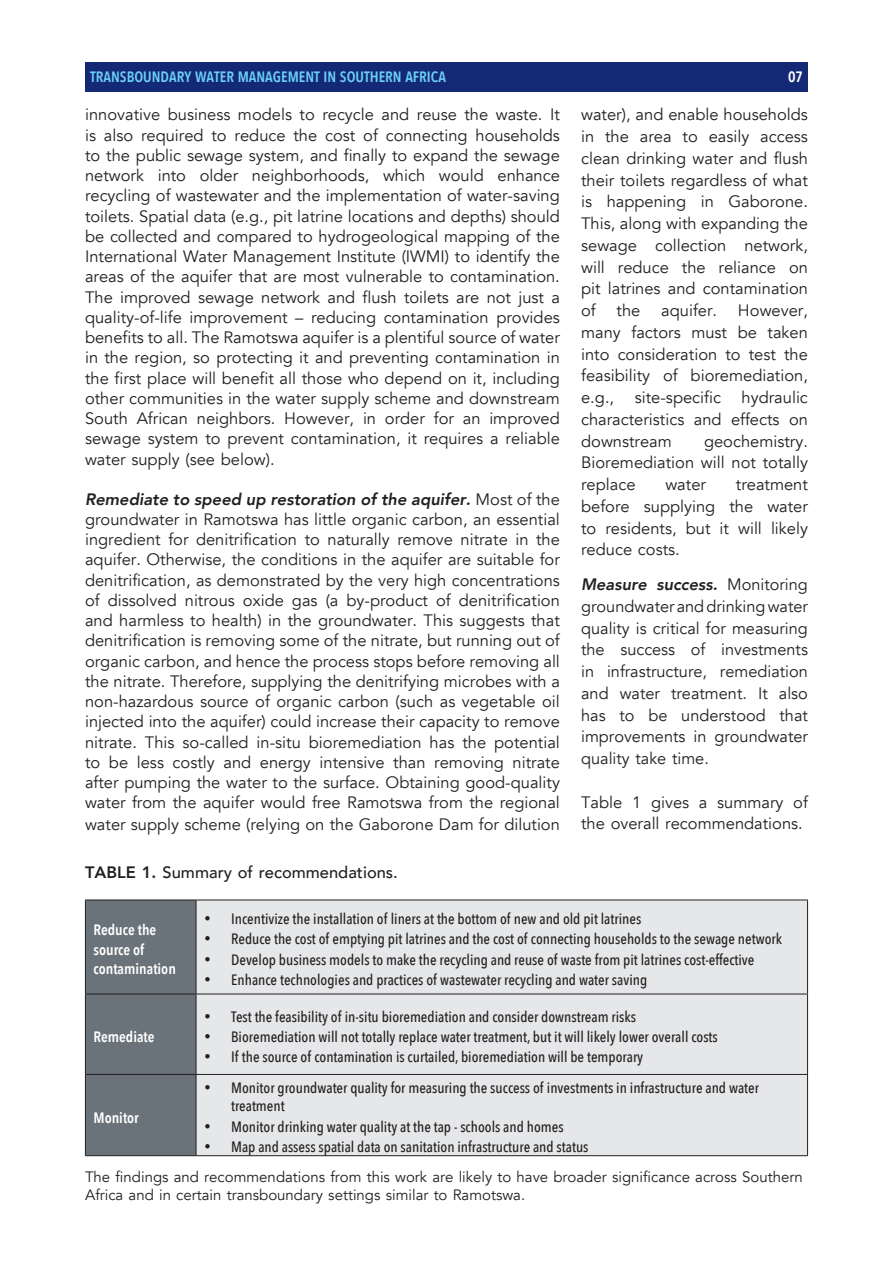
<style>
.page{position:relative;width:893px;height:1263px;background:#fff}
.page>*{position:absolute;margin:0;border:0;box-sizing:border-box;transform-origin:0 0}
.t1{font:16.5px/20.2px "Avenir";color:#231f20;text-align:justify}
.t2{font:500 16.5px "Avenir";color:#231f20}
.t3{font:500 15px/18px "Avenir Next Condensed";color:#231f20}
.t4{font:15px/18px "Avenir";color:#231f20}
.t5{font:600 15px/19.5px "Avenir Next Condensed";color:#fff}
.t6{font:600 15px "Avenir Next Condensed";color:#6bcff6}
.s1{font-weight:800;font-style:italic}
.s2{font-weight:800}
</style>
<div class="page">
<div style="left:86px;top:900px;width:110px;height:255px;background:#697379"></div>
<div style="left:197px;top:900px;width:610px;height:255px;background:#e6e7e9"></div>
<hr style="left:85px;top:899px;width:111px;height:1px;background:#231f20">
<hr style="left:196px;top:899px;width:612px;height:1px;background:#231f20">
<hr style="left:85px;top:994px;width:111px;height:1px;background:#231f20">
<hr style="left:196px;top:994px;width:612px;height:1px;background:#231f20">
<hr style="left:85px;top:1074px;width:111px;height:1px;background:#231f20">
<hr style="left:196px;top:1074px;width:612px;height:1px;background:#231f20">
<hr style="left:85px;top:1155px;width:111px;height:1px;background:#231f20">
<hr style="left:196px;top:1155px;width:612px;height:1px;background:#231f20">
<hr style="left:85px;top:900px;width:1px;height:94px;background:#231f20">
<hr style="left:85px;top:994px;width:1px;height:80px;background:#231f20">
<hr style="left:85px;top:1075px;width:1px;height:80px;background:#231f20">
<hr style="left:196px;top:900px;width:1px;height:94px;background:#231f20">
<hr style="left:807px;top:900px;width:1px;height:94px;background:#231f20">
<hr style="left:196px;top:994px;width:1px;height:80px;background:#231f20">
<hr style="left:807px;top:994px;width:1px;height:80px;background:#231f20">
<hr style="left:196px;top:1075px;width:1px;height:80px;background:#231f20">
<hr style="left:807px;top:1075px;width:1px;height:80px;background:#231f20">
<div style="left:85px;top:62px;width:723px;height:29px;background:#142975"></div>
<p class="t6" style="left:90px;top:63px;width:357px">TRANSBOUNDARY WATER MANAGEMENT IN SOUTHERN AFRICA</p>
<p class="t5" style="left:788px;top:67px;width:16px">07</p>
<p class="t1" style="left:85px;top:105px;width:476px">innovative business models to recycle and reuse the waste. It is also required to reduce the cost of connecting households to the public sewage system, and finally to expand the sewage network into older neighborhoods, which would enhance recycling of wastewater and the implementation of water-saving toilets. Spatial data (e.g., pit latrine locations and depths) should be collected and compared to hydrogeological mapping of the International Water Management Institute (IWMI) to identify the areas of the aquifer that are most vulnerable to contamination.<br>The improved sewage network and flush toilets are not just a quality-of-life improvement – reducing contamination provides benefits to all. The Ramotswa aquifer is a plentiful source of water in the region, so protecting it and preventing contamination in the first place will benefit all those who depend on it, including other communities in the water supply scheme and downstream South African neighbors. However, in order for an improved sewage system to prevent contamination, it requires a reliable water supply (see below).</p>
<p class="t1" style="left:85px;top:489px;width:476px"><span class="s1">Remediate to speed up restoration of the aquifer.</span> Most of the groundwater in Ramotswa has little organic carbon, an essential ingredient for denitrification to naturally remove nitrate in the aquifer. Otherwise, the conditions in the aquifer are suitable for denitrification, as demonstrated by the very high concentrations of dissolved nitrous oxide gas (a by-product of denitrification and harmless to health) in the groundwater. This suggests that denitrification is removing some of the nitrate, but running out of organic carbon, and hence the process stops before removing all the nitrate. Therefore, supplying the denitrifying microbes with a non-hazardous source of organic carbon (such as vegetable oil injected into the aquifer) could increase their capacity to remove nitrate. This so-called in-situ bioremediation has the potential to be less costly and energy intensive than removing nitrate after pumping the water to the surface. Obtaining good-quality water from the aquifer would free Ramotswa from the regional water supply scheme (relying on the Gaborone Dam for dilution</p>
<p class="t2" style="left:85px;top:858px;width:314px"><span class="s2">TABLE 1.</span> Summary of recommendations.</p>
<p class="t1" style="left:581px;top:104px;width:228px;line-height:21.8px">water), and enable households in the area to easily access clean drinking water and flush their toilets regardless of what is happening in Gaborone.<br>This, along with expanding the sewage collection network, will reduce the reliance on pit latrines and contamination of</p>
<p class="t1" style="left:617px;top:301px;width:25px">the</p>
<p class="t1" style="left:661px;top:301px;width:57px">aquifer.</p>
<p class="t1" style="left:581px;top:300px;width:228px;line-height:21.8px;text-indent:157px">However, many factors must be taken into consideration to test the feasibility of bioremediation, e.g.,</p>
<p class="t1" style="left:635px;top:388px;width:88px">site-specific</p>
<p class="t1" style="left:581px;top:387px;width:228px;line-height:21.8px;text-indent:160px">hydraulic characteristics and effects on downstream</p>
<p class="t1" style="left:581px;top:430px;width:228px;line-height:21.8px;text-indent:123px">geochemistry.<br>Bioremediation will not totally replace</p>
<p class="t1" style="left:581px;top:474px;width:228px;line-height:21.8px;text-indent:155px">treatment before supplying the water to residents, but it will likely reduce costs.</p>
<p class="t1" style="left:581px;top:574px;width:228px;line-height:21.8px"><span class="s1">Measure success.</span> Monitoring groundwater and drinking water quality is critical for measuring the success of investments in infrastructure, remediation and water treatment. It also has to be understood that improvements in groundwater quality take time.</p>
<p class="t1" style="left:581px;top:791px;width:228px;line-height:21.8px">Table 1 gives a summary of the overall recommendations.</p>
<p class="t1" style="left:665px;top:475px;width:42px">water</p>
<p class="t5" style="left:94px;top:919px;width:84px">Reduce the source of contamination</p>
<p class="t5" style="left:94px;top:1026px;width:63px">Remediate</p>
<p class="t5" style="left:94px;top:1107px;width:47px">Monitor</p>
<p class="t3" style="left:204px;top:910px;width:439px">• Incentivize the installation of liners at the bottom of new and old pit latrines</p>
<p class="t3" style="left:204px;top:930px;width:579px">• Reduce the cost of emptying pit latrines and the cost of connecting households to the sewage network</p>
<p class="t3" style="left:204px;top:950px;width:552px">• Develop business models to make the recycling and reuse of waste from pit latrines cost-effective</p>
<p class="t3" style="left:204px;top:970px;width:445px">• Enhance technologies and practices of wastewater recycling and water saving</p>
<p class="t3" style="left:204px;top:1007px;width:433px">• Test the feasibility of in-situ bioremediation and consider downstream risks</p>
<p class="t3" style="left:204px;top:1027px;width:515px">• Bioremediation will not totally replace water treatment, but it will likely lower overall costs</p>
<p class="t3" style="left:204px;top:1047px;width:441px">• If the source of contamination is curtailed, bioremediation will be temporary</p>
<p class="t3" style="left:231px;top:1079px;width:529px;text-indent:-27px">• Monitor groundwater quality for measuring the success of investments in infrastructure and water treatment</p>
<p class="t3" style="left:204px;top:1117px;width:361px">• Monitor drinking water quality at the tap - schools and homes</p>
<p class="t3" style="left:204px;top:1137px;width:386px">• Map and assess spatial data on sanitation infrastructure and status</p>
<p class="t4" style="left:85px;top:1168px;width:719px">The findings and recommendations from this work are likely to have broader significance across Southern<br>Africa and in certain transboundary settings similar to Ramotswa.</p>
</div>
